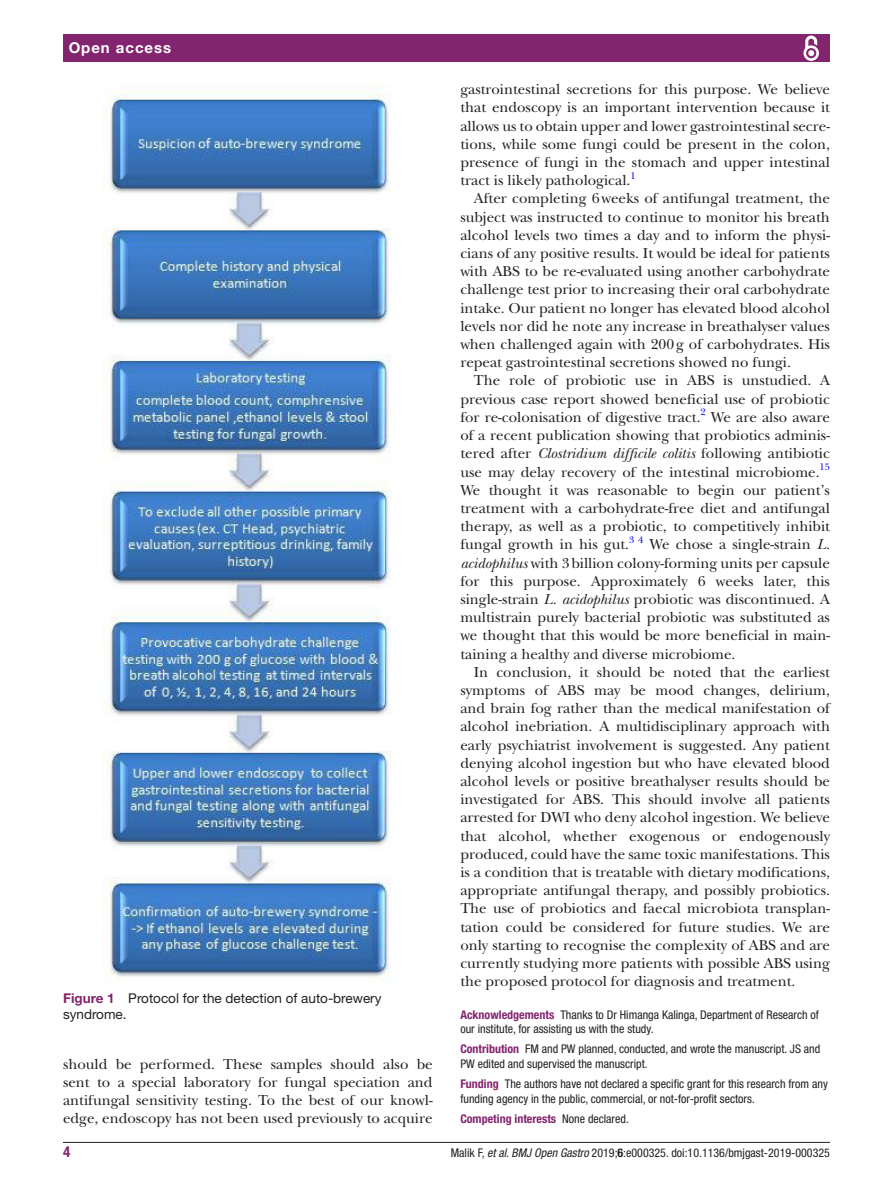
<style>
.page{position:relative;width:893px;height:1191px;background:#fff}
.page>*{position:absolute;margin:0;border:0;box-sizing:border-box;transform-origin:0 0}
.t1{font:15px/18.1px "New Baskerville";color:#231f20;text-align:justify}
.t2{font:700 15px "Helvetica Neue LT Std";letter-spacing:.065em;color:#fff}
.t3{font:700 condensed 15px "Helvetica Neue LT Std";color:#83246f}
.t4{font:13.5px/16.2px "Helvetica Neue LT Std";color:#231f20}
.t5{font:condensed 12px/14.4px "Helvetica Neue LT Std";color:#231f20}
.t6{font:700 condensed 12px "Helvetica Neue LT Std";color:#83246f}
.t7{font:9.9px "New Baskerville";color:#00f}
.s1{font-weight:700;color:#83246f}
.s2{font-style:italic}
.s3{font-weight:400;color:#231f20}
.s4{font-weight:700}
</style>
<div class="page">
<hr style="left:63px;top:1142px;width:767px;height:1px;background:#231f20">
<div style="left:63px;top:34px;width:767px;height:28px;background:#83246f"></div>
<svg style="left:803px;top:35px;width:16px;height:26px"></svg>
<img style="left:103px;top:84px;width:288px;height:901px">
<p class="t2" style="left:69px;top:39px;width:104px">Open access</p>
<p class="t4" style="left:63px;top:990px;width:320px"><span class="s1">Figure 1</span> Protocol for the detection of auto-brewery syndrome.</p>
<p class="t1" style="left:63px;top:1055px;width:371px">should be performed. These samples should also be sent to a special laboratory for fungal speciation and antifungal sensitivity testing. To the best of our knowl&shy;edge, endoscopy has not been used previously to acquire</p>
<p class="t1" style="left:460px;top:80px;width:371px">gastrointestinal secretions for this purpose. We believe that endoscopy is an important intervention because it allows us to obtain upper and lower gastrointestinal secre&shy;tions, while some fungi could be present in the colon, presence of fungi in the stomach and upper intestinal tract is likely pathological.</p>
<p class="t7" style="left:630px;top:169px;width:7px">1</p>
<p class="t1" style="left:460px;top:190px;width:371px;text-indent:14px">After completing 6weeks of antifungal treatment, the subject was instructed to continue to monitor his breath alcohol levels two times a day and to inform the physi&shy;cians of any positive results. It would be ideal for patients with ABS to be re-evaluated using another carbohydrate challenge test prior to increasing their oral carbohydrate intake. Our patient no longer has elevated blood alcohol levels nor did he note any increase in breathalyser values when challenged again with 200g of carbohydrates. His repeat gastrointestinal secretions showed no fungi.</p>
<p class="t1" style="left:460px;top:372px;width:371px;text-indent:14px">The role of probiotic use in ABS is unstudied. A previous case report showed beneficial use of probiotic for re-colonisation of digestive tract.</p>
<p class="t7" style="left:701px;top:406px;width:7px">2</p>
<p class="t1" style="left:460px;top:408px;width:371px;text-indent:251px">We are also aware of a recent publication showing that probiotics adminis&shy;tered after <span class="s2">Clostridium difficile colitis</span> following antibiotic use may delay recovery of the intestinal microbiome.</p>
<p class="t7" style="left:820px;top:461px;width:12px">15</p>
<p class="t1" style="left:460px;top:481px;width:371px">We thought it was reasonable to begin our patient’s treatment with a carbohydrate-free diet and antifungal therapy, as well as a probiotic, to competitively inhibit fungal growth in his gut.<sup>3</sup> <sup>4</sup> We chose a single-strain <span class="s2">L. acidophilus</span> with 3billion colony-forming units per capsule for this purpose. Approximately 6 weeks later, this single-strain <span class="s2">L. acidophilus</span> probiotic was discontinued. A multistrain purely bacterial probiotic was substituted as we thought that this would be more beneficial in main&shy;taining a healthy and diverse microbiome.</p>
<p class="t1" style="left:460px;top:663px;width:371px;text-indent:14px">In conclusion, it should be noted that the earliest symptoms of ABS may be mood changes, delirium, and brain fog rather than the medical manifestation of alcohol inebriation. A multidisciplinary approach with early psychiatrist involvement is suggested. Any patient denying alcohol ingestion but who have elevated blood alcohol levels or positive breathalyser results should be investigated for ABS. This should involve all patients arrested for DWI who deny alcohol ingestion. We believe that alcohol, whether exogenous or endogenously produced, could have the same toxic manifestations. This is a condition that is treatable with dietary modifications, appropriate antifungal therapy, and possibly probiotics.<br>The use of probiotics and faecal microbiota transplan&shy;tation could be considered for future studies. We are only starting to recognise the complexity of ABS and are currently studying more patients with possible ABS using the proposed protocol for diagnosis and treatment.</p>
<p class="t5" style="left:460px;top:1007px;width:360px"><span class="s1">Acknowledgements</span> Thanks to Dr Himanga Kalinga, Department of Research of our institute, for assisting us with the study.</p>
<p class="t5" style="left:460px;top:1041px;width:361px"><span class="s1">Contribution</span> FM and PW planned, conducted, and wrote the manuscript. JS and<br>PW edited and supervised the manuscript.</p>
<p class="t5" style="left:460px;top:1076px;width:369px"><span class="s1">Funding</span> The authors have not declared a specific grant for this research from any funding agency in the public, commercial, or not-for-profit sectors.</p>
<p class="t6" style="left:460px;top:1111px;width:170px">Competing interests <span class="s3">None declared.</span></p>
<p class="t3" style="left:63px;top:1142px;width:9px">4</p>
<p class="t5" style="left:451px;top:1145px;width:381px">Malik F, <span class="s2">et al</span>. <span class="s2">BMJ Open Gastro</span> 2019;<span class="s4">6</span>:e000325. doi:10.1136/bmjgast-2019-000325</p>
</div>
